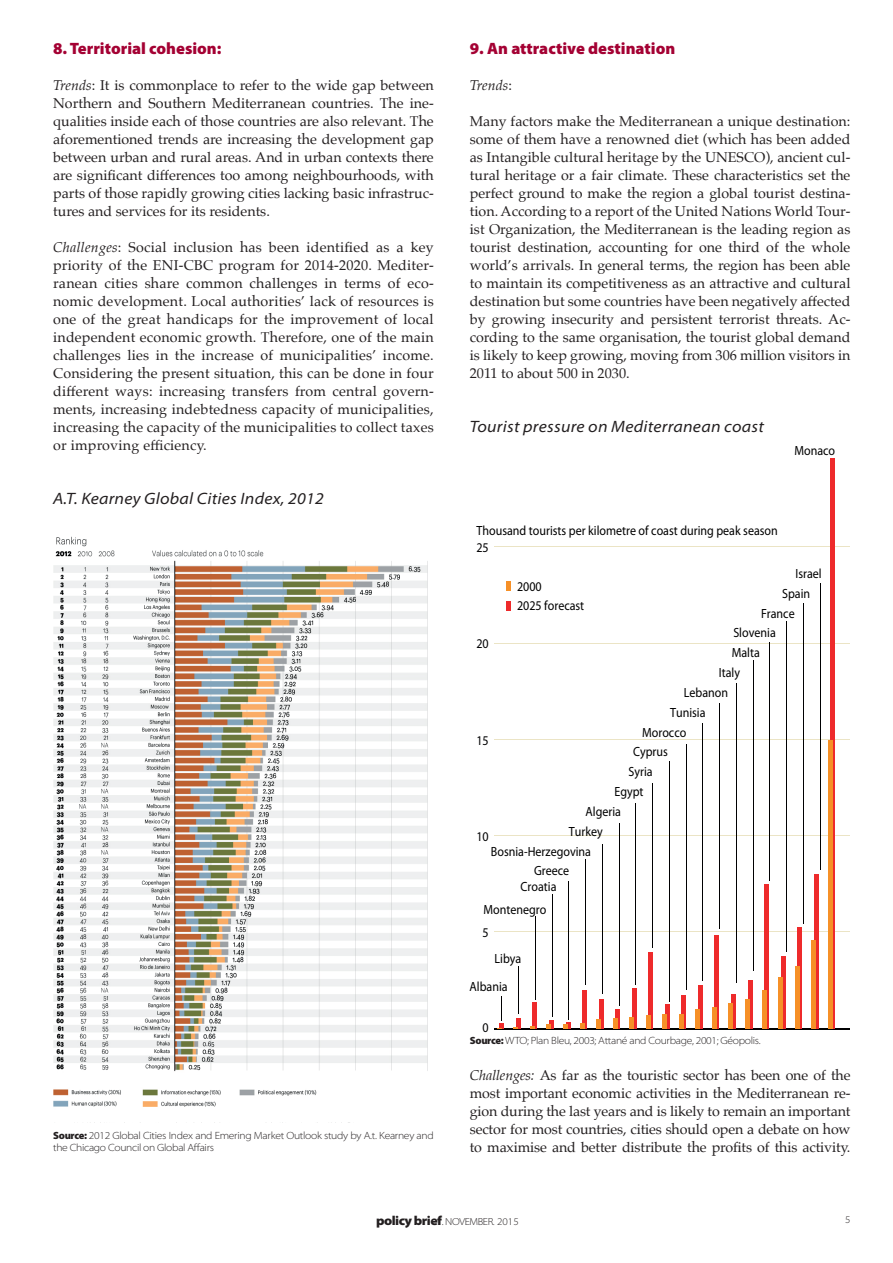
<style>
.page{position:relative;width:893px;height:1263px;background:#fff}
.page>*{position:absolute;margin:0;border:0;box-sizing:border-box;transform-origin:0 0}
.t1{font:italic semi-expanded 16.5px "Myriad Pro";letter-spacing:.015em;color:#231f20}
.t2{font:900 16.5px "Myriad Pro";color:#a40133}
.t3{font:14.25px/18px "Palatino";color:#231f20;text-align:justify}
.t4{font:italic 14.25px "Palatino";color:#231f20}
.t5{font:13.35px/23px "Myriad Pro";color:#000001;scale:.9 1}
.t6{font:13.35px "Myriad Pro";color:#000002;scale:.9 1}
.t7{font:300 semi-expanded 10.5px/12.6px "Myriad Pro";letter-spacing:-.03em;color:#231f20}
.t8{font:300 semi-expanded 10.2px "Myriad Pro";letter-spacing:-.04em;color:#231f20}
.s1{font-style:italic}
.s2{font-weight:900;font-stretch:normal}
.s3{font-style:normal}
.s4{font-weight:900;font-size:12.9px}
</style>
<div class="page">
<img style="left:53px;top:536px;width:375px;height:571px">
<hr style="left:494px;top:931px;width:355px;height:1px;background:#ebe4c5">
<hr style="left:494px;top:835px;width:355px;height:1px;background:#ebe4c5">
<hr style="left:494px;top:1028px;width:355px;height:2px;background:#000001">
<hr style="left:494px;top:739px;width:355px;height:1px;background:#ebe4c5">
<hr style="left:494px;top:643px;width:355px;height:1px;background:#ebe4c5">
<hr style="left:494px;top:547px;width:355px;height:1px;background:#ebe4c5">
<hr style="left:820px;top:583px;width:1px;height:286px;background:#000001">
<hr style="left:803px;top:603px;width:1px;height:321px;background:#000001">
<hr style="left:786px;top:622px;width:1px;height:330px;background:#000001">
<hr style="left:770px;top:642px;width:1px;height:239px;background:#000001">
<hr style="left:753px;top:660px;width:1px;height:311px;background:#000001">
<hr style="left:736px;top:683px;width:1px;height:300px;background:#000001">
<hr style="left:719px;top:703px;width:1px;height:225px;background:#000001">
<hr style="left:703px;top:723px;width:1px;height:258px;background:#000001">
<hr style="left:686px;top:744px;width:1px;height:246px;background:#000001">
<hr style="left:669px;top:761px;width:1px;height:241px;background:#000001">
<hr style="left:652px;top:783px;width:1px;height:165px;background:#000001">
<hr style="left:636px;top:803px;width:1px;height:182px;background:#000001">
<hr style="left:619px;top:823px;width:1px;height:182px;background:#000001">
<hr style="left:602px;top:844px;width:1px;height:150px;background:#000001">
<hr style="left:585px;top:859px;width:1px;height:126px;background:#000001">
<hr style="left:569px;top:881px;width:1px;height:138px;background:#000001">
<hr style="left:552px;top:894px;width:1px;height:123px;background:#000001">
<hr style="left:535px;top:916px;width:1px;height:84px;background:#000001">
<hr style="left:518px;top:966px;width:1px;height:48px;background:#000001">
<svg style="left:830px;top:458px;width:5px;height:570px;fill:#ee2a2b"></svg>
<hr style="left:828px;top:740px;width:4px;height:288px;background:#f69027">
<hr style="left:814px;top:874px;width:4px;height:154px;background:#ee2a2b">
<div style="left:811px;top:940px;width:5px;height:88px;background:#f69027"></div>
<svg style="left:797px;top:927px;width:5px;height:101px"></svg>
<hr style="left:795px;top:966px;width:4px;height:62px;background:#f69027">
<hr style="left:781px;top:956px;width:4px;height:72px;background:#ee2a2b">
<div style="left:778px;top:977px;width:5px;height:51px;background:#f69027"></div>
<div style="left:764px;top:884px;width:5px;height:144px;background:#ee2a2b"></div>
<hr style="left:762px;top:990px;width:4px;height:38px;background:#f69027">
<hr style="left:748px;top:980px;width:4px;height:48px;background:#ee2a2b">
<div style="left:745px;top:999px;width:5px;height:29px;background:#f69027"></div>
<div style="left:731px;top:993px;width:5px;height:35px;background:#ee2a2b"></div>
<hr style="left:729px;top:1003px;width:4px;height:25px;background:#f69027">
<hr style="left:715px;top:935px;width:4px;height:93px;background:#ee2a2b">
<div style="left:712px;top:1007px;width:5px;height:21px;background:#f69027"></div>
<div style="left:698px;top:985px;width:5px;height:43px;background:#ee2a2b"></div>
<div style="left:695px;top:1008px;width:5px;height:20px;background:#f69027"></div>
<div style="left:681px;top:995px;width:5px;height:33px;background:#ee2a2b"></div>
<div style="left:679px;top:1013px;width:5px;height:15px;background:#f69027"></div>
<div style="left:665px;top:1004px;width:5px;height:24px;background:#ee2a2b"></div>
<div style="left:662px;top:1014px;width:5px;height:14px;background:#f69027"></div>
<div style="left:648px;top:952px;width:5px;height:76px;background:#ee2a2b"></div>
<hr style="left:646px;top:1015px;width:4px;height:13px;background:#f69027">
<hr style="left:632px;top:988px;width:4px;height:40px;background:#ee2a2b">
<div style="left:629px;top:1017px;width:5px;height:11px;background:#f69027"></div>
<svg style="left:615px;top:1009px;width:5px;height:19px"></svg>
<hr style="left:613px;top:1018px;width:4px;height:10px;background:#f69027">
<hr style="left:599px;top:999px;width:4px;height:29px;background:#ee2a2b">
<div style="left:596px;top:1019px;width:5px;height:9px;background:#f69027"></div>
<div style="left:506px;top:581px;width:5px;height:10px;background:#f69027"></div>
<div style="left:506px;top:602px;width:5px;height:9px;background:#ee2a2b"></div>
<div style="left:582px;top:990px;width:5px;height:38px;background:#ee2a2b"></div>
<svg style="left:580px;top:1023px;width:4px;height:5px"></svg>
<svg style="left:563px;top:1022px;width:7px;height:6px"></svg>
<div style="left:549px;top:1020px;width:5px;height:8px;background:#ee2a2b"></div>
<svg style="left:547px;top:1024px;width:4px;height:4px"></svg>
<hr style="left:533px;top:1002px;width:4px;height:26px;background:#ee2a2b">
<div style="left:516px;top:1018px;width:5px;height:10px;background:#ee2a2b"></div>
<svg style="left:497px;top:996px;width:7px;height:33px"></svg>
<p class="t2" style="left:53px;top:39px;width:170px">8. Territorial cohesion:</p>
<p class="t3" style="left:53px;top:76px;width:382px"><span class="s1">Trends</span>: It is commonplace to refer to the wide gap between Northern and Southern Mediterranean countries. The ine&shy;qualities inside each of those countries are also relevant. The aforementioned trends are increasing the development gap between urban and rural areas. And in urban contexts there are significant differences too among neighbourhoods, with parts of those rapidly growing cities lacking basic infrastruc&shy;tures and services for its residents.</p>
<p class="t3" style="left:53px;top:238px;width:382px"><span class="s1">Challenges</span>: Social inclusion has been identified as a key priority of the ENI-CBC program for 2014-2020. Mediter&shy;ranean cities share common challenges in terms of eco&shy;nomic development. Local authorities’ lack of resources is one of the great handicaps for the improvement of local independent economic growth. Therefore, one of the main challenges lies in the increase of municipalities’ income.<br>Considering the present situation, this can be done in four different ways: increasing transfers from central govern&shy;ments, increasing indebtedness capacity of municipalities, increasing the capacity of the municipalities to collect taxes or improving efficiency.</p>
<p class="t1" style="left:53px;top:490px;width:272px">A.T. Kearney Global Cities Index, 2012</p>
<p class="t7" style="left:53px;top:1129px;width:382px"><span class="s2">Source:</span> 2012 Global Cities Index and Emering Market Outlook study by A.t. Kearney and the Chicago Council on Global Affairs</p>
<p class="t2" style="left:470px;top:39px;width:207px">9. An attractive destination</p>
<p class="t4" style="left:470px;top:73px;width:44px">Trends<span class="s3">:</span></p>
<p class="t3" style="left:470px;top:112px;width:382px">Many factors make the Mediterranean a unique destination: some of them have a renowned diet (which has been added as Intangible cultural heritage by the UNESCO), ancient cul&shy;tural heritage or a fair climate. These characteristics set the perfect ground to make the region a global tourist destina&shy;tion. According to a report of the United Nations World Tour&shy;ist Organization, the Mediterranean is the leading region as tourist destination, accounting for one third of the whole world’s arrivals. In general terms, the region has been able to maintain its competitiveness as an attractive and cultural destination but some countries have been negatively affected by growing insecurity and persistent terrorist threats. Ac&shy;cording to the same organisation, the tourist global demand is likely to keep growing, moving from 306 million visitors in 2011 to about 500 in 2030.</p>
<p class="t1" style="left:470px;top:418px;width:296px">Tourist pressure on Mediterranean coast</p>
<p class="t5" style="left:794px;top:439px;width:47px">Monaco</p>
<p class="t5" style="left:476px;top:519px;width:336px">Thousand tourists per kilometre of coast during peak season</p>
<p class="t6" style="left:476px;top:541px;width:15px">25</p>
<p class="t5" style="left:796px;top:562px;width:31px">Israel</p>
<p class="t5" style="left:782px;top:582px;width:33px">Spain</p>
<p class="t5" style="left:761px;top:602px;width:39px">France</p>
<p class="t5" style="left:733px;top:622px;width:49px">Slovenia</p>
<p class="t5" style="left:732px;top:641px;width:33px">Malta</p>
<p class="t5" style="left:719px;top:661px;width:25px">Italy</p>
<p class="t5" style="left:684px;top:681px;width:51px">Lebanon</p>
<p class="t5" style="left:670px;top:701px;width:41px">Tunisia</p>
<p class="t5" style="left:642px;top:721px;width:51px">Morocco</p>
<p class="t5" style="left:633px;top:741px;width:40px">Cyprus</p>
<p class="t5" style="left:629px;top:760px;width:28px">Syria</p>
<p class="t5" style="left:614px;top:780px;width:34px">Egypt</p>
<p class="t5" style="left:586px;top:800px;width:41px">Algeria</p>
<p class="t5" style="left:569px;top:820px;width:39px">Turkey</p>
<p class="t5" style="left:491px;top:840px;width:113px">Bosnia-Herzegovina</p>
<p class="t5" style="left:534px;top:860px;width:41px">Greece</p>
<p class="t5" style="left:484px;top:875px;width:82px;text-indent:37px">Croatia<br>Montenegro</p>
<p class="t5" style="left:469px;top:944px;width:59px;line-height:28.2px;text-indent:25px">Libya<br>Albania</p>
<p class="t5" style="left:517px;top:577px;width:76px;line-height:19.6px">2000<br>2025 forecast</p>
<p class="t6" style="left:476px;top:637px;width:15px">20</p>
<p class="t6" style="left:476px;top:733px;width:15px">15</p>
<p class="t6" style="left:476px;top:829px;width:15px">10</p>
<p class="t6" style="left:483px;top:925px;width:8px">5</p>
<p class="t6" style="left:483px;top:1020px;width:8px">0</p>
<p class="t7" style="left:470px;top:1034px;width:292px"><span class="s2">Source:</span> WTO; Plan Bleu, 2003; Attané and Courbage, 2001; Géopolis.</p>
<p class="t3" style="left:470px;top:1066px;width:382px"><span class="s1">Challenges:</span> As far as the touristic sector has been one of the most important economic activities in the Mediterranean re&shy;gion during the last years and is likely to remain an important sector for most countries, cities should open a debate on how to maximise and better distribute the profits of this activity.</p>
<p class="t8" style="left:376px;top:1216px;width:144px"><span class="s4">policy brief</span>. NOVEMBER. 2015</p>
<p class="t8" style="left:845px;top:1214px;width:7px">5</p>
</div>
